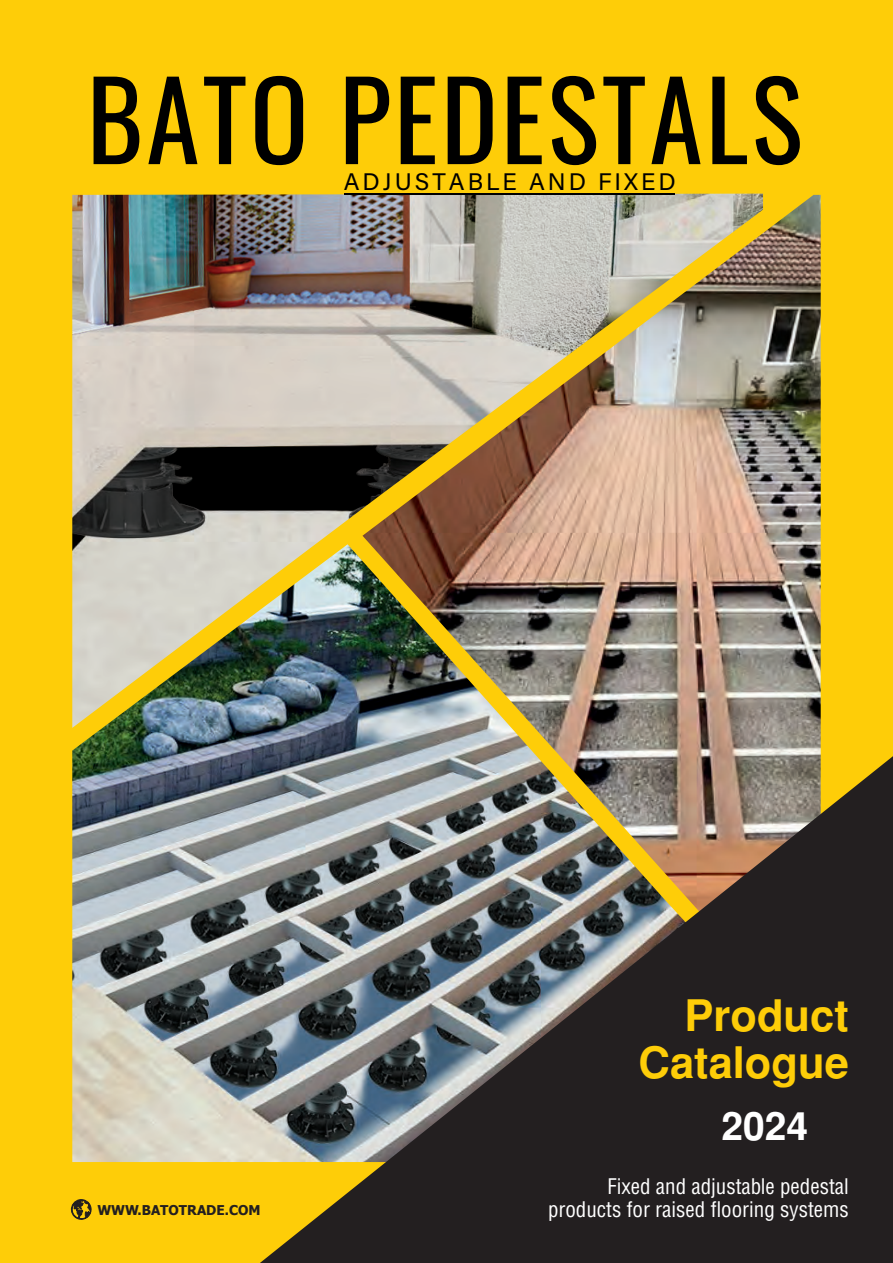
<style>
.page{position:relative;width:893px;height:1263px;background:#fecd08}
.page>*{position:absolute;margin:0;border:0;box-sizing:border-box;transform-origin:0 0}
.t1{font:108px "Oswald";letter-spacing:.03em;color:#000}
.t2{font:700 43.5px/46.5px "Helvetica Tr";color:#fecd08;text-align:right}
.t3{font:700 39px "Helvetica Tr";color:#fff}
.t4{font:24px "Acumin Pro";letter-spacing:.125em;color:#000}
.t5{font:21px/22.5px "Helvetica Cond Normal Tr";color:#fff;text-align:right}
.t6{font:700 13.5px "Tahoma";color:#231f20}
</style>
<div class="page">
<img style="left:72px;top:728px;width:290px;height:434px">
<img style="left:72px;top:194px;width:691px;height:534px">
<img style="left:362px;top:195px;width:459px;height:561px">
<svg style="left:260px;top:756px;width:633px;height:507px;background:#56534b"></svg>
<svg style="left:71px;top:1199px;width:20px;height:21px"></svg>
<hr style="left:344px;top:193px;width:331px;height:1px;background:#000">
<h1 class="t1" style="left:87px;top:24px;width:717px">BATO PEDESTALS</h1>
<p class="t4" style="left:344px;top:165px;width:333px">ADJUSTABLE AND FIXED</p>
<p class="t6" style="left:97px;top:1201px;width:165px">WWW.BATOTRADE.COM</p>
<h2 class="t2" style="left:639px;top:992px;width:212px">Product<br>Catalogue</h2>
<h3 class="t3" style="left:721px;top:1102px;width:88px">2024</h3>
<p class="t5" style="left:548px;top:1175px;width:302px">Fixed and adjustable pedestal products for raised flooring systems</p>
</div>
